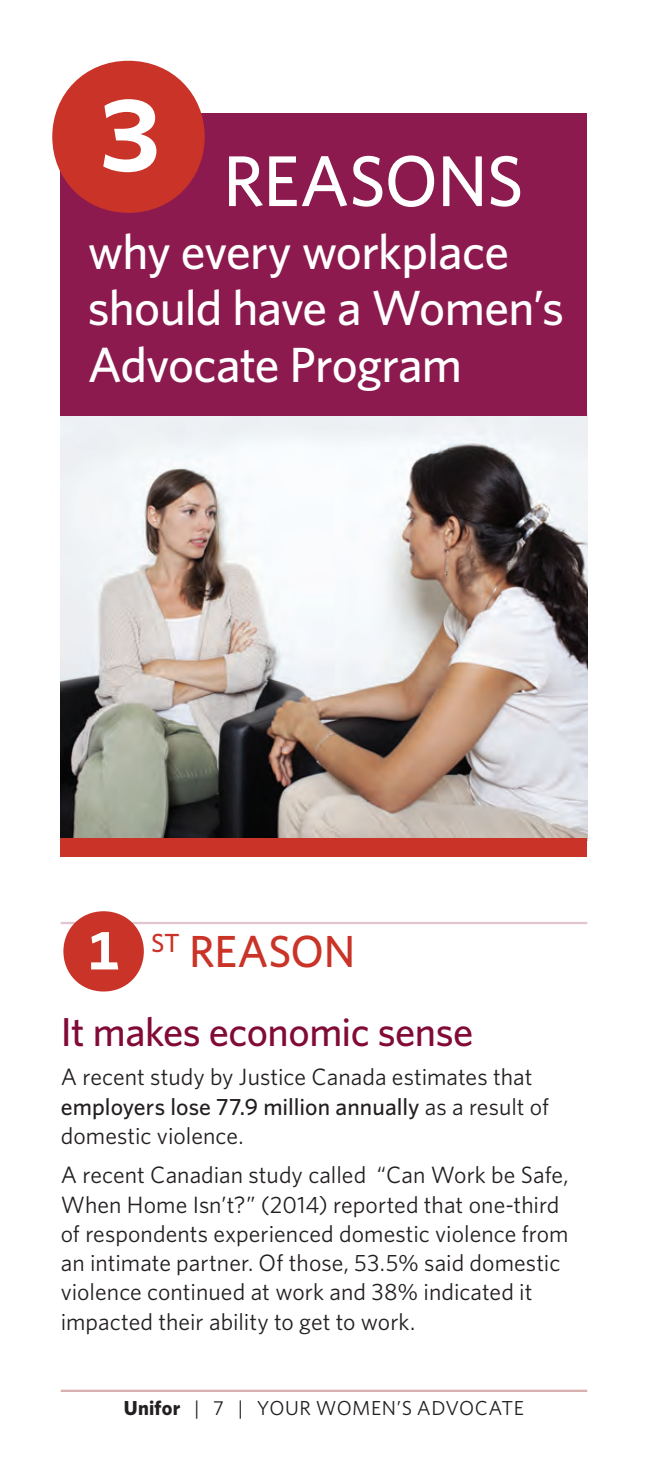
<style>
.page{position:relative;width:648px;height:1458px;background:#fff}
.page>*{position:absolute;margin:0;border:0;box-sizing:border-box;transform-origin:0 0}
.reason_header{font:162px "Whitney Index Black Round Bd";color:#ca3327}
.reason_header-2{font:85.5px "Whitney Index Black Round Bd";color:#ca3327}
.reason_header-3{font:500 72px "Whitney";letter-spacing:-.01em;color:#fff}
.reason_header-4{font:500 49.5px/56.2px "Whitney";letter-spacing:-.02em;color:#fff}
.reason_header-5{font:500 45px "Whitney";letter-spacing:-.01em;color:#ca3327}
.reason_header-6{font:500 40.5px "Whitney";letter-spacing:-.015em;color:#820a37}
.body_text_11_pt{font:23.62px/29.2px "Whitney";color:#231f20}
.t1{font:20.25px "Whitney";letter-spacing:.025em;color:#231f20}
.s1{font-weight:500}
.s2{font-weight:700}
</style>
<div class="page">
<hr style="left:61px;top:1390px;width:526px;height:2px;background:#d9afaf">
<img style="left:61px;top:416px;width:526px;height:422px">
<div style="left:61px;top:113px;width:526px;height:303px;background:#8c1a4f"></div>
<div style="left:75px;top:75px;width:106px;height:120px;background:#fff;border-radius:50%"></div>
<hr style="left:61px;top:922px;width:526px;height:2px;background:#e2c5cf">
<div style="left:61px;top:838px;width:526px;height:19px;background:#ca3327"></div>
<p class="reason_header" style="left:47px;top:61px;width:164px">3</p>
<p class="reason_header-3" style="left:223px;top:138px;width:302px">REASONS</p>
<p class="reason_header-4" style="left:88px;top:222px;width:478px">why every workplace should have a Women’s<br>Advocate Program</p>
<p class="reason_header-2" style="left:61px;top:911px;width:87px">1</p>
<p class="reason_header-5" style="left:151px;top:925px;width:206px"><sup>ST</sup> REASON</p>
<p class="reason_header-6" style="left:61px;top:1008px;width:414px">It makes economic sense</p>
<p class="body_text_11_pt" style="left:61px;top:1062px;width:490px">A recent study by Justice Canada estimates that <span class="s1">employers lose 77.9 million annually</span> as a result of domestic violence.</p>
<p class="body_text_11_pt" style="left:61px;top:1160px;width:510px">A recent Canadian study called “Can Work be Safe, When Home Isn’t?” (2014) reported that one-third of respondents experienced domestic violence from an intimate partner. Of those, 53.5% said domestic violence continued at work and 38% indicated it impacted their ability to get to work.</p>
<p class="t1" style="left:124px;top:1396px;width:402px"><span class="s2">Unifor</span> | 7 | YOUR WOMEN’S ADVOCATE</p>
</div>
